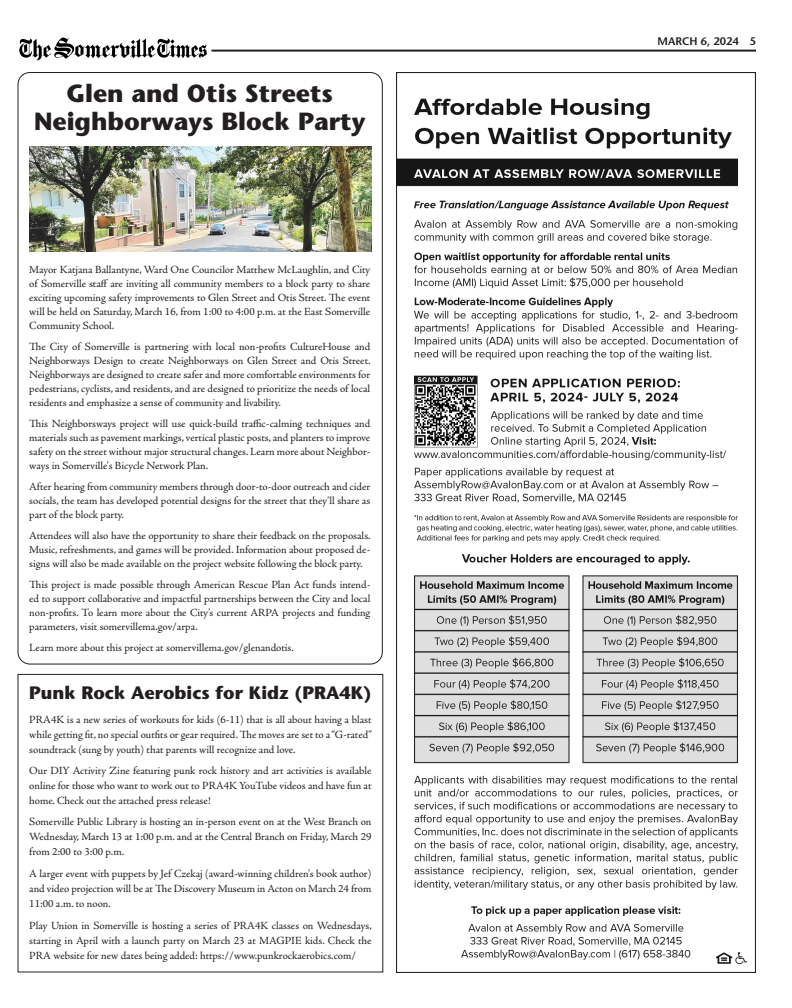
<style>
.page{position:relative;width:792px;height:1008px;background:#fff}
.page>*{position:absolute;margin:0;border:0;box-sizing:border-box;transform-origin:0 0}
.Comment{font:700 24.8px/28px "Stone Sans Std";color:#231f20;text-align:center}
.Comment-2{font:700 18px "Stone Sans Std";color:#231f20}
.Body_No_Indent{font:11px/14px "Adobe Jenson Pro";letter-spacing:-.005em;color:#231f20;text-align:justify}
.Folio{font:600 11px "Stone Sans Std";color:#231f20}
.s1{color:#fff}
</style>
<div class="page">
<hr style="left:212px;top:50px;width:544px;height:2px;background:#231f20">
<img style="left:19px;top:37px;width:188px;height:24px">
<img style="left:396px;top:72px;width:360px;height:900px">
<img style="left:29px;top:146px;width:342px;height:106px">
<p class="Comment" style="left:34px;top:79px;width:333px">Glen and Otis Streets<br>Neighborways Block Party</p>
<p class="Body_No_Indent" style="left:29px;top:263px;width:343px">Mayor Katjana Ballantyne, Ward One Councilor Matthew McLaughlin, and City of Somerville staff are inviting all community members to a block party to share exciting upcoming safety improvements to Glen Street and Otis Street. The event will be held on Saturday, March 16, from 1:00 to 4:00 p.m. at the East Somerville Community School.</p>
<p class="Body_No_Indent" style="left:29px;top:340px;width:343px">The City of Somerville is partnering with local non-profits CultureHouse and Neighborways Design to create Neighborways on Glen Street and Otis Street.<br>Neighborways are designed to create safer and more comfortable environments for pedestrians, cyclists, and residents, and are designed to prioritize the needs of local residents and emphasize a sense of community and livability.</p>
<p class="Body_No_Indent" style="left:29px;top:417px;width:343px">This Neighborsways project will use quick-build traffic-calming techniques and materials such as pavement markings, vertical plastic posts, and planters to improve safety on the street without major structural changes. Learn more about Neighbor&shy;ways in Somerville's Bicycle Network Plan.</p>
<p class="Body_No_Indent" style="left:29px;top:480px;width:343px">After hearing from community members through door-to-door outreach and cider socials, the team has developed potential designs for the street that they’ll share as part of the block party.</p>
<p class="Body_No_Indent" style="left:29px;top:529px;width:343px">Attendees will also have the opportunity to share their feedback on the proposals.<br>Music, refreshments, and games will be provided. Information about proposed de&shy;signs will also be made available on the project website following the block party.</p>
<p class="Body_No_Indent" style="left:29px;top:578px;width:343px">This project is made possible through American Rescue Plan Act funds intend&shy;ed to support collaborative and impactful partnerships between the City and local non-profits. To learn more about the City’s current ARPA projects and funding parameters, visit somervillema.gov/arpa.</p>
<p class="Body_No_Indent" style="left:29px;top:641px;width:266px">Learn more about this project at somervillema.gov/glenandotis.</p>
<p class="Comment-2" style="left:29px;top:682px;width:344px">Punk Rock Aerobics for Kidz (PRA4K)</p>
<p class="Body_No_Indent" style="left:29px;top:712px;width:344px;line-height:15px">PRA4K is a new series of workouts for kids (6-11) that is all about having a blast while getting fit, no special outfits or gear required. The moves are set to a “G-rated” soundtrack (sung by youth) that parents will recognize and love.</p>
<p class="Body_No_Indent" style="left:29px;top:763px;width:344px;line-height:15px">Our DIY Activity Zine featuring punk rock history and art activities is available online for those who want to work out to PRA4K YouTube videos and have fun at home. Check out the attached press release!</p>
<p class="Body_No_Indent" style="left:29px;top:814px;width:344px;line-height:15px">Somerville Public Library is hosting an in-person event on at the West Branch on Wednesday, March 13 at 1:00 p.m. and at the Central Branch on Friday, March 29 from 2:00 to 3:00 p.m.</p>
<p class="Body_No_Indent" style="left:29px;top:866px;width:344px;line-height:15px">A larger event with puppets by Jef Czekaj (award-winning children's book author) and video projection will be at The Discovery Museum in Acton on March 24 from 11:00 a.m. to noon.</p>
<p class="Body_No_Indent" style="left:29px;top:918px;width:344px;line-height:15px">Play Union in Somerville is hosting a series of PRA4K classes on Wednesdays, starting in April with a launch party on March 23 at MAGPIE kids. Check the PRA website for new dates being added: https://www.punkrockaerobics.com/</p>
<p class="Folio" style="left:657px;top:34px;width:100px">MARCH 6, 2024<span class="s1">••</span>5</p>
</div>
